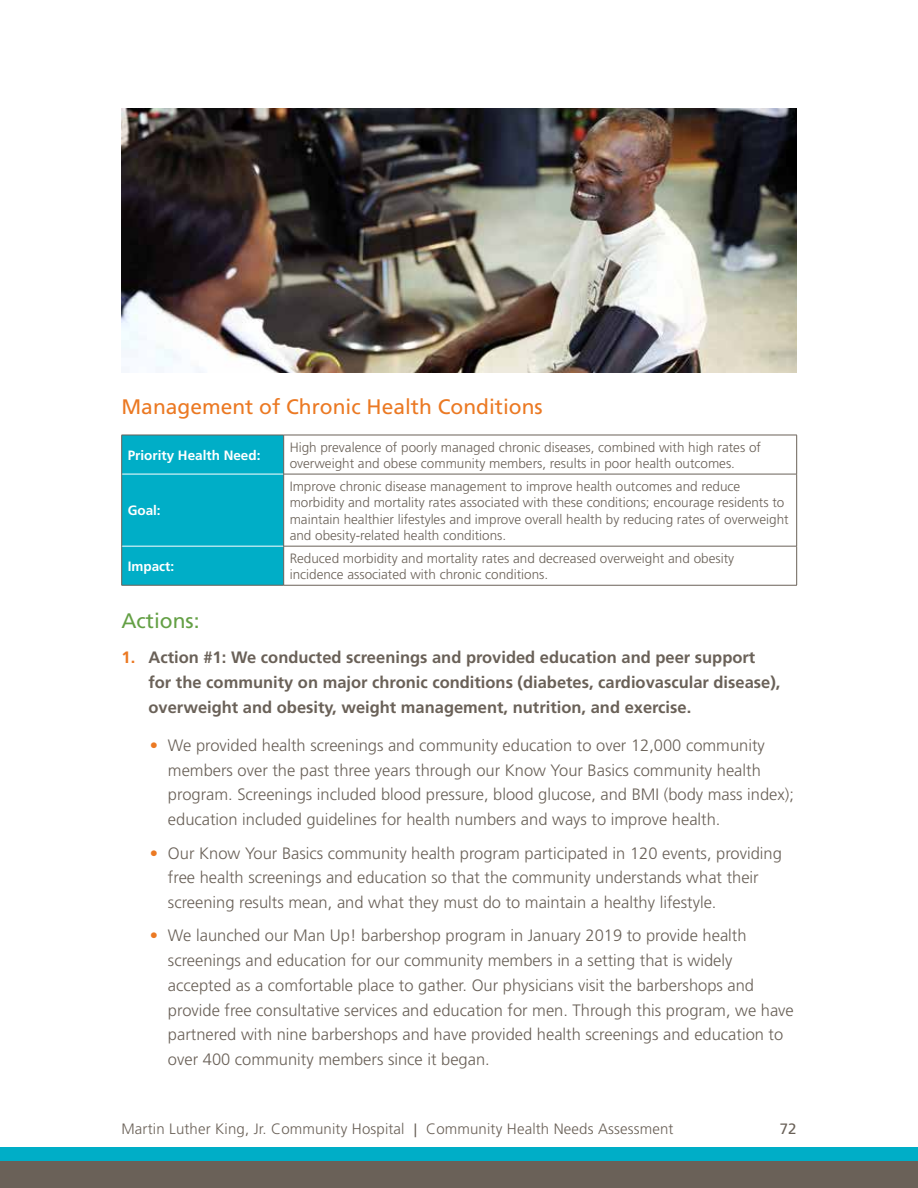
<style>
.page{position:relative;width:918px;height:1188px;background:#fff}
.page>*{position:absolute;margin:0;border:0;box-sizing:border-box;transform-origin:0 0}
.t1{font:21px "Frutiger";color:#eb7923}
.t2{font:21px "Frutiger";color:#64a045}
.t3{font:300 16.5px/24.8px "Frutiger";color:#6a6158}
.t4{font:700 16.5px/24.8px "Frutiger";color:#6a6158}
.t5{font:300 15px "Frutiger";letter-spacing:.01em;color:#6a6158}
.t6{font:15px "Frutiger";color:#6a6158}
.t7{font:300 13.5px/16.5px "Frutiger";color:#6a6158}
.t8{font:700 13.5px "Frutiger";color:#fff}
.s1{color:#eb7923}
.s2{font-size:18px}
</style>
<div class="page">
<div style="left:0;top:1148px;width:918px;height:13px;background:#00aec7"></div>
<div style="left:0;top:1161px;width:918px;height:27px;background:#6a6158"></div>
<img style="left:122px;top:108px;width:674px;height:265px">
<div style="left:122px;top:436px;width:161px;height:149px;background:#00aec7"></div>
<hr style="left:122px;top:474px;width:162px;height:1px;background:#fff">
<hr style="left:122px;top:546px;width:162px;height:1px;background:#fff">
<hr style="left:122px;top:435px;width:162px;height:1px;background:#6a6158">
<hr style="left:121px;top:435px;width:1px;height:39px;background:#6a6158">
<hr style="left:284px;top:435px;width:513px;height:1px;background:#6a6158">
<hr style="left:796px;top:435px;width:1px;height:39px;background:#6a6158">
<hr style="left:121px;top:474px;width:1px;height:72px;background:#6a6158">
<hr style="left:796px;top:474px;width:1px;height:72px;background:#6a6158">
<hr style="left:121px;top:546px;width:1px;height:39px;background:#6a6158">
<hr style="left:796px;top:546px;width:1px;height:39px;background:#6a6158">
<hr style="left:122px;top:585px;width:162px;height:1px;background:#6a6158">
<hr style="left:284px;top:585px;width:513px;height:1px;background:#6a6158">
<hr style="left:283px;top:435px;width:1px;height:39px;background:#6a6158">
<hr style="left:284px;top:474px;width:513px;height:1px;background:#6a6158">
<hr style="left:283px;top:474px;width:1px;height:72px;background:#6a6158">
<hr style="left:284px;top:546px;width:513px;height:1px;background:#6a6158">
<hr style="left:283px;top:546px;width:1px;height:39px;background:#6a6158">
<p class="t1" style="left:122px;top:394px;width:423px">Management of Chronic Health Conditions</p>
<p class="t8" style="left:128px;top:447px;width:134px">Priority Health Need:</p>
<p class="t7" style="left:290px;top:439px;width:473px">High prevalence of poorly managed chronic diseases, combined with high rates of overweight and obese community members, results in poor health outcomes.</p>
<p class="t8" style="left:128px;top:503px;width:35px">Goal:</p>
<p class="t7" style="left:290px;top:478px;width:501px">Improve chronic disease management to improve health outcomes and reduce morbidity and mortality rates associated with these conditions; encourage residents to maintain healthier lifestyles and improve overall health by reducing rates of overweight and obesity-related health conditions.</p>
<p class="t8" style="left:128px;top:558px;width:48px">Impact:</p>
<p class="t7" style="left:290px;top:550px;width:446px">Reduced morbidity and mortality rates and decreased overweight and obesity incidence associated with chronic conditions.</p>
<p class="t2" style="left:122px;top:608px;width:80px">Actions:</p>
<p class="t4" style="left:148px;top:645px;width:633px;text-indent:-27px"><span class="s1">1.</span> Action #1: We conducted screenings and provided education and peer support for the community on major chronic conditions (diabetes, cardiovascular disease), overweight and obesity, weight management, nutrition, and exercise.</p>
<p class="t3" style="left:168px;top:733px;width:628px;text-indent:-18px"><span class="s1">•</span> We provided health screenings and community education to over 12,000 community members over the past three years through our Know Your Basics community health program. Screenings included blood pressure, blood glucose, and BMI (body mass index); education included guidelines for health numbers and ways to improve health.</p>
<p class="t3" style="left:168px;top:840px;width:615px;text-indent:-18px"><span class="s1">•</span> Our Know Your Basics community health program participated in 120 events, providing free health screenings and education so that the community understands what their screening results mean, and what they must do to maintain a healthy lifestyle.</p>
<p class="t3" style="left:168px;top:923px;width:627px;text-indent:-18px"><span class="s1">•</span> We launched our Man Up! barbershop program in January 2019 to provide health screenings and education for our community members in a setting that is widely accepted as a comfortable place to gather. Our physicians visit the barbershops and provide free consultative services and education for men. Through this program, we have partnered with nine barbershops and have provided health screenings and education to over 400 community members since it began.</p>
<p class="t5" style="left:122px;top:1120px;width:554px">Martin Luther King, Jr. Community Hospital <span class="s2">|</span> Community Health Needs Assessment</p>
<p class="t6" style="left:780px;top:1120px;width:18px">72</p>
</div>
